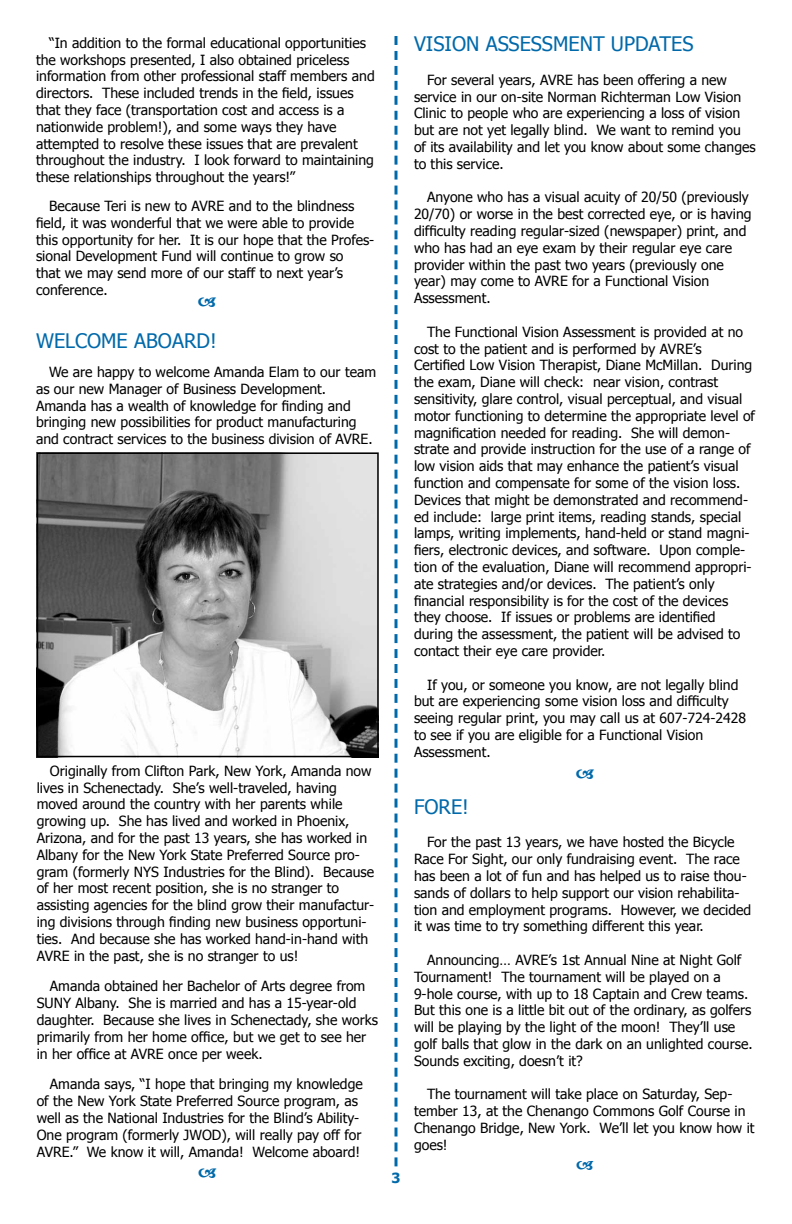
<style>
.page{position:relative;width:792px;height:1224px;background:#fff}
.page>*{position:absolute;margin:0;border:0;box-sizing:border-box;transform-origin:0 0}
.t1{font:20px "Tahoma";color:#0069aa}
.t2{font:14px/16.8px "Tahoma";color:#000}
.t3{font:700 14px "Tahoma";color:#0069aa}
</style>
<div class="page">
<svg style="left:394px;top:36px;width:4px;height:1130px"></svg>
<img style="left:40px;top:455px;width:336px;height:299px">
<div style="left:37px;top:452px;width:342px;height:305px;border:2px solid #000"></div>
<p class="t2" style="left:36px;top:34px;width:340px;text-indent:13px">“In addition to the formal educational opportunities the workshops presented, I also obtained priceless information from other professional staff members and directors. These included trends in the field, issues that they face (transportation cost and access is a nationwide problem!), and some ways they have attempted to resolve these issues that are prevalent throughout the industry. I look forward to maintaining these relationships throughout the years!”</p>
<p class="t2" style="left:36px;top:197px;width:340px;text-indent:13px">Because Teri is new to AVRE and to the blindness field, it was wonderful that we were able to provide this opportunity for her. It is our hope that the Profes&shy;sional Development Fund will continue to grow so<br>that we may send more of our staff to next year’s conference.</p>
<h1 class="t1" style="left:36px;top:328px;width:182px">WELCOME ABOARD!</h1>
<p class="t2" style="left:36px;top:363px;width:342px;text-indent:13px">We are happy to welcome Amanda Elam to our team as our new Manager of Business Development.<br>Amanda has a wealth of knowledge for finding and bringing new possibilities for product manufacturing and contract services to the business division of AVRE.</p>
<p class="t2" style="left:37px;top:762px;width:339px;text-indent:13px">Originally from Clifton Park, New York, Amanda now lives in Schenectady. She’s well-traveled, having moved around the country with her parents while growing up. She has lived and worked in Phoenix, Arizona, and for the past 13 years, she has worked in Albany for the New York State Preferred Source pro&shy;gram (formerly NYS Industries for the Blind). Because of her most recent position, she is no stranger to assisting agencies for the blind grow their manufactur&shy;ing divisions through finding new business opportuni&shy;ties. And because she has worked hand-in-hand with AVRE in the past, she is no stranger to us!</p>
<p class="t2" style="left:37px;top:977px;width:343px;text-indent:13px">Amanda obtained her Bachelor of Arts degree from SUNY Albany. She is married and has a 15-year-old daughter. Because she lives in Schenectady, she works primarily from her home office, but we get to see her in her office at AVRE once per week.</p>
<p class="t2" style="left:37px;top:1075px;width:328px;text-indent:13px">Amanda says, “I hope that bringing my knowledge of the New York State Preferred Source program, as well as the National Industries for the Blind’s Ability-One program (formerly JWOD), will really pay off for AVRE.” We know it will, Amanda! Welcome aboard!</p>
<h1 class="t1" style="left:414px;top:31px;width:281px">VISION ASSESSMENT UPDATES</h1>
<p class="t2" style="left:414px;top:71px;width:343px;text-indent:13px">For several years, AVRE has been offering a new service in our on-site Norman Richterman Low Vision Clinic to people who are experiencing a loss of vision but are not yet legally blind. We want to remind you of its availability and let you know about some changes to this service.</p>
<p class="t2" style="left:414px;top:188px;width:339px;text-indent:13px">Anyone who has a visual acuity of 20/50 (previously 20/70) or worse in the best corrected eye, or is having difficulty reading regular-sized (newspaper) print, and who has had an eye exam by their regular eye care provider within the past two years (previously one year) may come to AVRE for a Functional Vision Assessment.</p>
<p class="t2" style="left:414px;top:323px;width:343px;text-indent:13px">The Functional Vision Assessment is provided at no cost to the patient and is performed by AVRE’s Certified Low Vision Therapist, Diane McMillan. During the exam, Diane will check: near vision, contrast sensitivity, glare control, visual perceptual, and visual motor functioning to determine the appropriate level of magnification needed for reading. She will demon&shy;strate and provide instruction for the use of a range of low vision aids that may enhance the patient’s visual function and compensate for some of the vision loss.<br>Devices that might be demonstrated and recommend&shy;ed include: large print items, reading stands, special lamps, writing implements, hand-held or stand magni&shy;fiers, electronic devices, and software. Upon comple&shy;tion of the evaluation, Diane will recommend appropri&shy;ate strategies and/or devices. The patient’s only financial responsibility is for the cost of the devices they choose. If issues or problems are identified during the assessment, the patient will be advised to contact their eye care provider.</p>
<p class="t2" style="left:414px;top:676px;width:334px;text-indent:13px">If you, or someone you know, are not legally blind but are experiencing some vision loss and difficulty seeing regular print, you may call us at 607-724-2428 to see if you are eligible for a Functional Vision Assessment.</p>
<p class="t3" style="left:392px;top:1168px;width:10px">3</p>
<h1 class="t1" style="left:414px;top:793px;width:56px">FORE!</h1>
<p class="t2" style="left:414px;top:833px;width:339px;text-indent:13px">For the past 13 years, we have hosted the Bicycle Race For Sight, our only fundraising event. The race has been a lot of fun and has helped us to raise thou&shy;sands of dollars to help support our vision rehabilita&shy;tion and employment programs. However, we decided it was time to try something different this year.</p>
<p class="t2" style="left:414px;top:951px;width:340px;text-indent:13px">Announcing… AVRE’s 1st Annual Nine at Night Golf Tournament! The tournament will be played on a 9-hole course, with up to 18 Captain and Crew teams.<br>But this one is a little bit out of the ordinary, as golfers will be playing by the light of the moon! They’ll use golf balls that glow in the dark on an unlighted course.<br>Sounds exciting, doesn’t it?</p>
<p class="t2" style="left:414px;top:1085px;width:342px;text-indent:13px">The tournament will take place on Saturday, Sep&shy;tember 13, at the Chenango Commons Golf Course in Chenango Bridge, New York. We’ll let you know how it goes!</p>
</div>
